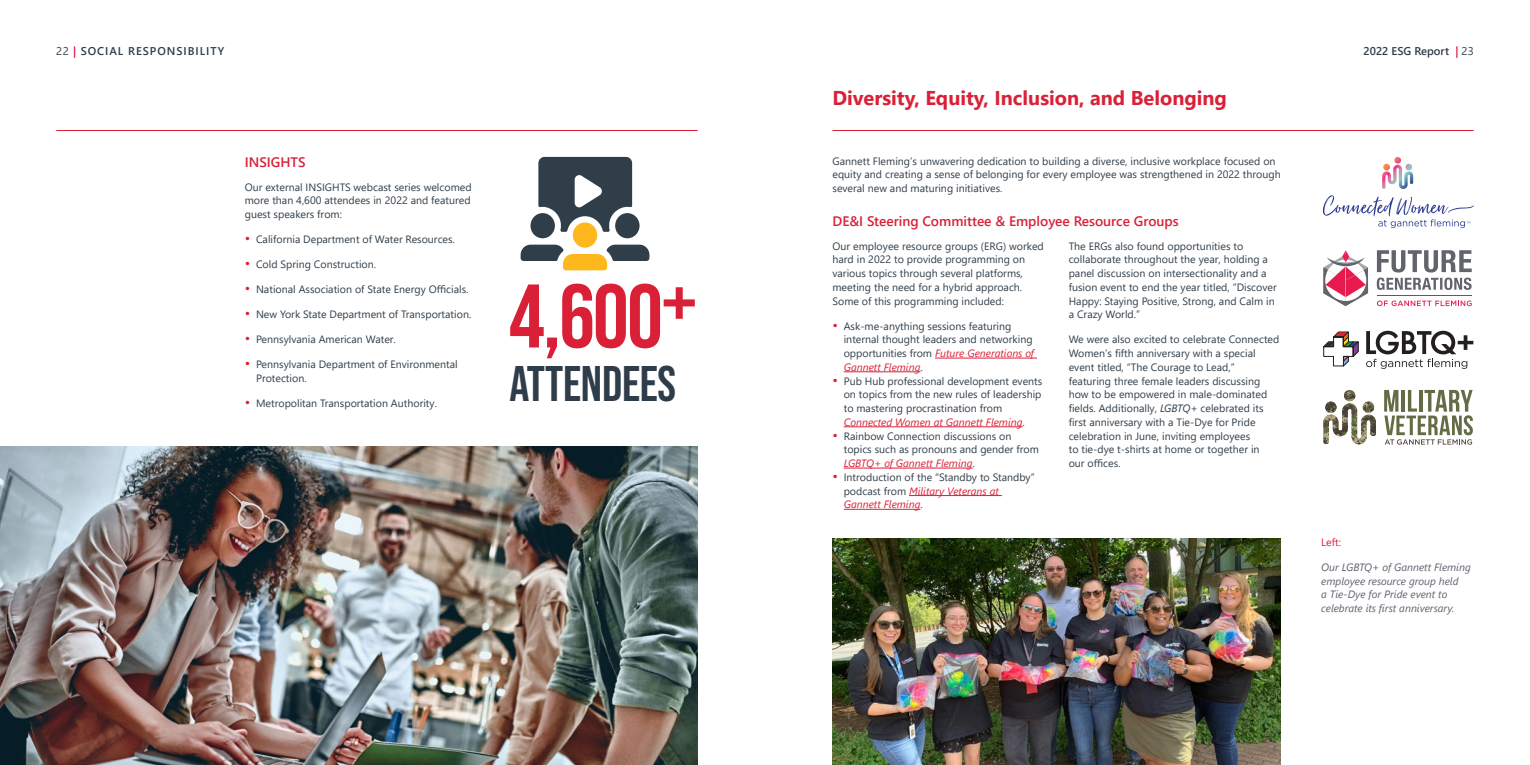
<style>
.page{position:relative;width:1530px;height:765px;background:#fff}
.page>*{position:absolute;margin:0;border:0;box-sizing:border-box;transform-origin:0 0}
.t1{font:700 90px "Bebas Neue Pro";color:#da2037}
.t2{font:700 50px "Bebas Neue Pro";letter-spacing:-.005em;color:#2f3c49}
.t3{font:700 20px "Segoe UI";color:#da2037}
.t4{font:600 13.75px "Segoe UI";color:#da2037}
.t5{font:600 11.25px "Segoe UI";letter-spacing:.085em;color:#2f3c49}
.t6{font:600 11.25px "Segoe UI";color:#2f3c49}
.t7{font:10.62px/13.8px "Segoe UI";color:#303e49}
.t8{font:italic 10.62px/13.8px "Segoe UI";color:#5e626d}
.t9{font:10.62px "Segoe UI";color:#da2037}
.s1{font-weight:400}
.s2{color:#da0032}
.s3{font-size:13.75px;color:#da2037}
.s4{font-style:italic;color:#da2037}
.s5{font-style:italic}
</style>
<div class="page">
<hr style="left:935px;top:358px;width:102px;height:1px;background:#da2037">
<hr style="left:844px;top:371px;width:76px;height:1px;background:#da2037">
<hr style="left:844px;top:426px;width:179px;height:1px;background:#da2037">
<hr style="left:844px;top:468px;width:129px;height:1px;background:#da2037">
<hr style="left:909px;top:495px;width:93px;height:1px;background:#da2037">
<hr style="left:844px;top:509px;width:76px;height:1px;background:#da2037">
<svg style="left:1384px;top:390px;width:89px;height:55px"></svg>
<svg style="left:1323px;top:390px;width:53px;height:55px"></svg>
<svg style="left:1323px;top:195px;width:151px;height:33px"></svg>
<svg style="left:1382px;top:157px;width:31px;height:32px"></svg>
<svg style="left:1323px;top:331px;width:36px;height:36px"></svg>
<svg style="left:1366px;top:331px;width:107px;height:38px"></svg>
<svg style="left:1377px;top:250px;width:95px;height:40px"></svg>
<svg style="left:1377px;top:301px;width:95px;height:5px"></svg>
<hr style="left:1377px;top:295px;width:95px;height:1px;background:#e71a4f">
<svg style="left:1323px;top:250px;width:45px;height:56px"></svg>
<img style="left:832px;top:538px;width:449px;height:227px">
<hr style="left:56px;top:130px;width:642px;height:1px;background:#da2037">
<hr style="left:832px;top:130px;width:642px;height:1px;background:#da2037">
<img style="left:0;top:447px;width:698px;height:318px">
<svg style="left:521px;top:157px;width:128px;height:113px"></svg>
<p class="t5" style="left:56px;top:40px;width:170px"><span class="s1">22</span> <span class="s2">|</span> SOCIAL RESPONSIBILITY</p>
<p class="t6" style="left:1364px;top:40px;width:112px">2022 ESG Report <span class="s2">|</span> <span class="s1">23</span></p>
<p class="t4" style="left:245px;top:149px;width:62px">INSIGHTS</p>
<p class="t7" style="left:245px;top:179px;width:228px;text-align:justify">Our external INSIGHTS webcast series welcomed more than 4,600 attendees in 2022 and featured guest speakers from:</p>
<p class="t7" style="left:245px;top:232px;width:212px"><span class="s3">•</span> California Department of Water Resources.</p>
<p class="t7" style="left:245px;top:257px;width:133px"><span class="s3">•</span> Cold Spring Construction.</p>
<p class="t7" style="left:245px;top:282px;width:225px"><span class="s3">•</span> National Association of State Energy Officials.</p>
<p class="t7" style="left:245px;top:307px;width:228px"><span class="s3">•</span> New York State Department of Transportation.</p>
<p class="t7" style="left:245px;top:332px;width:153px"><span class="s3">•</span> Pennsylvania American Water.</p>
<p class="t7" style="left:256px;top:357px;width:203px;text-indent:-11px"><span class="s3">•</span> Pennsylvania Department of Environmental<br>Protection.</p>
<p class="t7" style="left:245px;top:395px;width:194px"><span class="s3">•</span> Metropolitan Transportation Authority.</p>
<h1 class="t1" style="left:509px;top:265px;width:190px">4,600+</h1>
<h2 class="t2" style="left:509px;top:355px;width:168px">ATTENDEES</h2>
<h3 class="t3" style="left:832px;top:79px;width:396px">Diversity, Equity, Inclusion, and Belonging</h3>
<p class="t7" style="left:832px;top:153px;width:450px">Gannett Fleming’s unwavering dedication to building a diverse, inclusive workplace focused on equity and creating a sense of belonging for every employee was strengthened in 2022 through several new and maturing initiatives.</p>
<p class="t4" style="left:832px;top:208px;width:348px">DE&amp;I Steering Committee &amp; Employee Resource Groups</p>
<p class="t7" style="left:832px;top:238px;width:213px">Our employee resource groups (ERG) worked hard in 2022 to provide programming on various topics through several platforms, meeting the need for a hybrid approach.<br>Some of this programming included:</p>
<p class="t7" style="left:844px;top:318px;width:192px;text-indent:-11px"><span class="s3">•</span> Ask-me-anything sessions featuring internal thought leaders and networking opportunities from <span class="s4">Future Generations of Gannett Fleming</span>.</p>
<p class="t7" style="left:844px;top:373px;width:200px;text-indent:-11px"><span class="s3">•</span> Pub Hub professional development events on topics from the new rules of leadership to mastering procrastination from <span class="s4">Connected Women at Gannett Fleming</span>.</p>
<p class="t7" style="left:844px;top:428px;width:197px;text-indent:-11px"><span class="s3">•</span> Rainbow Connection discussions on topics such as pronouns and gender from<br><span class="s4">LGBTQ+ of Gannett Fleming</span>.</p>
<p class="t7" style="left:844px;top:469px;width:192px;text-indent:-11px"><span class="s3">•</span> Introduction of the “Standby to Standby” podcast from <span class="s4">Military Veterans at<br>Gannett Fleming</span>.</p>
<p class="t7" style="left:1069px;top:238px;width:209px">The ERGs also found opportunities to collaborate throughout the year, holding a panel discussion on intersectionality and a fusion event to end the year titled, “Discover Happy: Staying Positive, Strong, and Calm in a Crazy World.”</p>
<p class="t7" style="left:1069px;top:332px;width:212px">We were also excited to celebrate Connected Women’s fifth anniversary with a special event titled, “The Courage to Lead,” featuring three female leaders discussing how to be empowered in male-dominated fields. Additionally, <span class="s5">LGBTQ+</span> celebrated its first anniversary with a Tie-Dye for Pride celebration in June, inviting employees<br>to tie-dye t-shirts at home or together in<br>our offices.</p>
<p class="t9" style="left:1321px;top:532px;width:21px">Left:</p>
<p class="t8" style="left:1321px;top:559px;width:151px">Our LGBTQ+ of Gannett Fleming employee resource group held<br>a Tie-Dye for Pride event to celebrate its first anniversary.</p>
</div>
